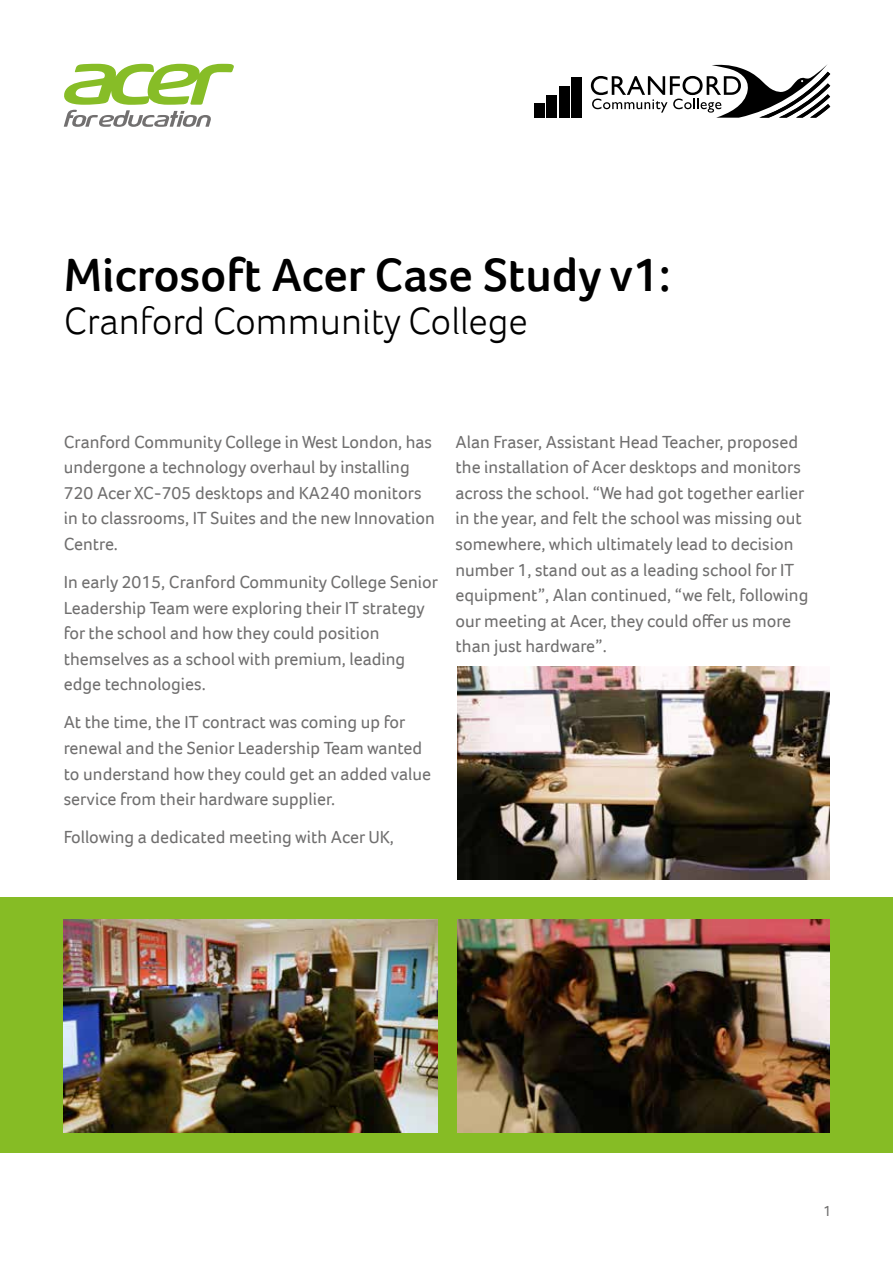
<style>
.page{position:relative;width:893px;height:1263px;background:#fff}
.page>*{position:absolute;margin:0;border:0;box-sizing:border-box;transform-origin:0 0}
.t1{font:600 48px "Acer Foco";color:#000}
.t2{font:300 39px "Acer Foco";color:#000}
.t3{font:18px/25.5px "Acer Foco";color:#706f6f}
.t4{font:15px "Acer Foco";color:#706f6f}
</style>
<div class="page">
<svg style="left:64px;top:64px;width:170px;height:63px"></svg>
<div style="left:0;top:897px;width:893px;height:255px;background:#86bc25"></div>
<img style="left:457px;top:666px;width:372px;height:213px">
<img style="left:457px;top:919px;width:372px;height:213px">
<img style="left:64px;top:919px;width:373px;height:213px">
<div style="left:571px;top:77px;width:10px;height:41px;background:#000"></div>
<div style="left:559px;top:86px;width:10px;height:32px;background:#000"></div>
<div style="left:546px;top:95px;width:11px;height:23px;background:#000"></div>
<div style="left:534px;top:103px;width:11px;height:15px;background:#000"></div>
<svg style="left:591px;top:64px;width:239px;height:54px"></svg>
<h1 class="t1" style="left:64px;top:246px;width:608px">Microsoft Acer Case Study v1:</h1>
<h2 class="t2" style="left:64px;top:299px;width:466px">Cranford Community College</h2>
<p class="t3" style="left:64px;top:429px;width:373px">Cranford Community College in West London, has undergone a technology overhaul by installing 720 Acer XC-705 desktops and KA240 monitors in to classrooms, IT Suites and the new Innovation Centre.</p>
<p class="t3" style="left:64px;top:569px;width:376px">In early 2015, Cranford Community College Senior Leadership Team were exploring their IT strategy for the school and how they could position themselves as a school with premium, leading edge technologies.</p>
<p class="t3" style="left:64px;top:709px;width:369px">At the time, the IT contract was coming up for renewal and the Senior Leadership Team wanted to understand how they could get an added value service from their hardware supplier.</p>
<p class="t3" style="left:64px;top:824px;width:332px">Following a dedicated meeting with Acer UK,</p>
<p class="t3" style="left:455px;top:429px;width:354px">Alan Fraser, Assistant Head Teacher, proposed the installation of Acer desktops and monitors across the school. “We had got together earlier in the year, and felt the school was missing out somewhere, which ultimately lead to decision number 1, stand out as a leading school for IT equipment”, Alan continued, “we felt, following our meeting at Acer, they could offer us more than just hardware”.</p>
<p class="t4" style="left:823px;top:1202px;width:10px">1</p>
</div>
